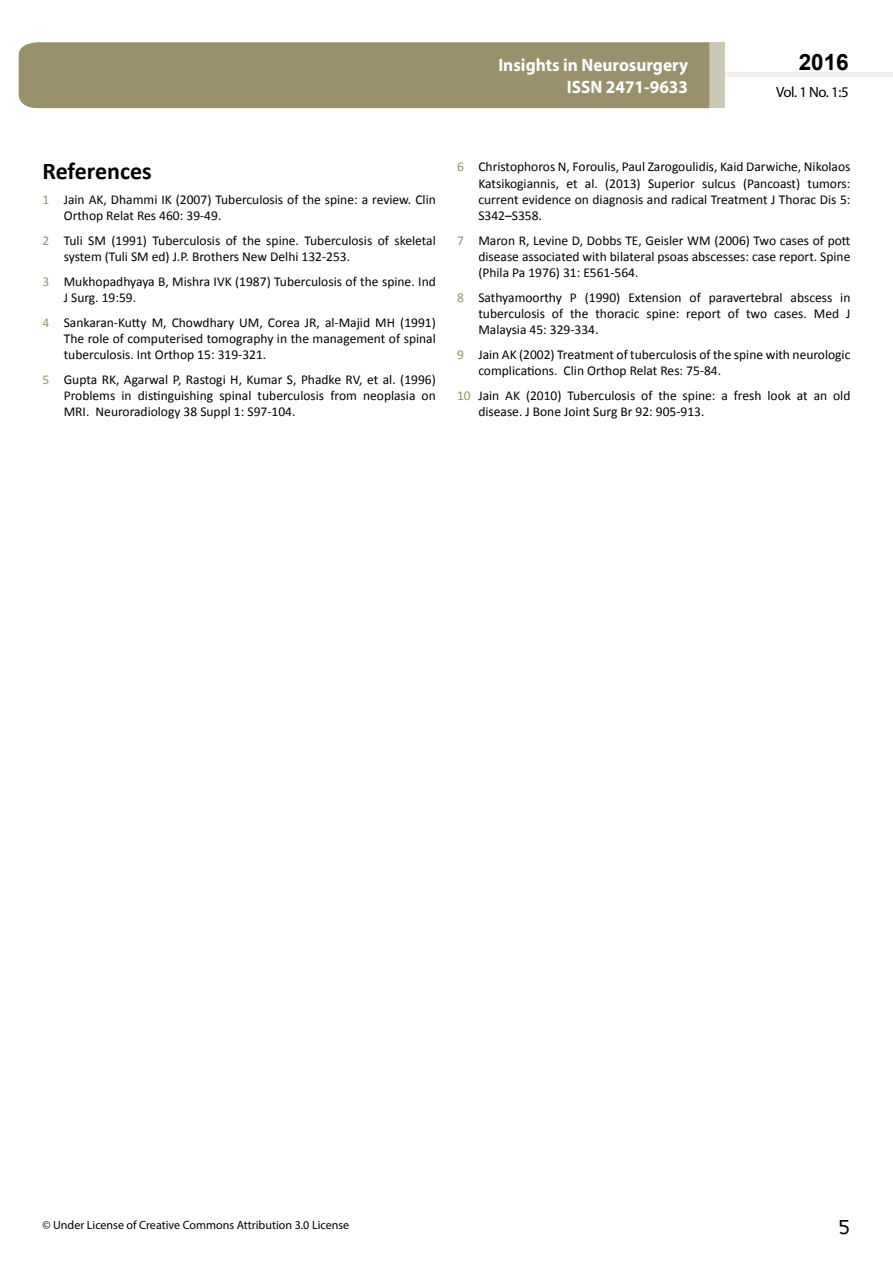
<style>
.page{position:relative;width:893px;height:1263px;background:#fff}
.page>*{position:absolute;margin:0;border:0;box-sizing:border-box;transform-origin:0 0}
.t1{font:25.5px "Tunga";color:#000}
.t2{font:700 24px "Calibri";color:#000}
.t3{font:700 22.5px "Arial";color:#000}
.t4{font:700 18px/21.6px "Myriad Pro";color:#fff;text-align:right;scale:.96 1}
.t5{font:14.85px "Myriad Pro";color:#000}
.t6{font:13.5px/16.2px "Calibri";color:#000}
.t7{font:12px "Myriad Pro";color:#000}
.s1{color:#98916c}
</style>
<div class="page">
<hr style="left:725px;top:73px;width:168px;height:4px;background:#f1efea">
<div style="left:19px;top:42px;width:690px;height:66px;background:#98916c"></div>
<div style="left:709px;top:42px;width:16px;height:66px;background:#cbc8b5"></div>
<h3 class="t4" style="left:517px;top:53px;width:198px">ARCHIVOS DE MEDICINA<br>ISSN 1698-9465</h3>
<h3 class="t3" style="left:799px;top:47px;width:52px">2016</h3>
<h3 class="t4" style="left:498px;top:54px;width:199px">Insights in Neurosurgery<br>ISSN 2471-9633</h3>
<p class="t5" style="left:776px;top:83px;width:74px">Vol. 1 No. 1:5</p>
<h2 class="t2" style="left:43px;top:156px;width:111px">References</h2>
<p class="t6" style="left:64px;top:191px;width:374px;text-indent:-21px"><span class="s1">1</span> Jain AK, Dhammi IK (2007) Tuberculosis of the spine: a review. Clin<br>Orthop Relat Res 460: 39-49.</p>
<p class="t6" style="left:64px;top:232px;width:374px;text-indent:-21px"><span class="s1">2</span> Tuli SM (1991) Tuberculosis of the spine. Tuberculosis of skeletal system (Tuli SM ed) J.P. Brothers New Delhi 132-253.</p>
<p class="t6" style="left:64px;top:273px;width:374px;text-indent:-21px"><span class="s1">3</span> Mukhopadhyaya B, Mishra IVK (1987) Tuberculosis of the spine. Ind<br>J Surg. 19:59.</p>
<p class="t6" style="left:64px;top:314px;width:374px;text-align:justify;text-indent:-21px"><span class="s1">4</span> Sankaran-Kutty M, Chowdhary UM, Corea JR, al-Majid MH (1991)<br>The role of computerised tomography in the management of spinal tuberculosis. Int Orthop 15: 319-321.</p>
<p class="t6" style="left:64px;top:371px;width:374px;text-align:justify;text-indent:-21px"><span class="s1">5</span> Gupta RK, Agarwal P, Rastogi H, Kumar S, Phadke RV, et al. (1996)<br>Problems in distinguishing spinal tuberculosis from neoplasia on MRI. Neuroradiology 38 Suppl 1: S97-104.</p>
<p class="t6" style="left:478px;top:159px;width:374px;text-align:justify;text-indent:-21px"><span class="s1">6</span> Christophoros N, Foroulis, Paul Zarogoulidis, Kaid Darwiche, Nikolaos Katsikogiannis, et al. (2013) Superior sulcus (Pancoast) tumors: current evidence on diagnosis and radical Treatment J Thorac Dis 5:<br>S342–S358.</p>
<p class="t6" style="left:478px;top:232px;width:374px;text-align:justify;text-indent:-21px"><span class="s1">7</span> Maron R, Levine D, Dobbs TE, Geisler WM (2006) Two cases of pott disease associated with bilateral psoas abscesses: case report. Spine (Phila Pa 1976) 31: E561-564.</p>
<p class="t6" style="left:478px;top:289px;width:374px;text-align:justify;text-indent:-21px"><span class="s1">8</span> Sathyamoorthy P (1990) Extension of paravertebral abscess in tuberculosis of the thoracic spine: report of two cases. Med J Malaysia 45: 329-334.</p>
<p class="t6" style="left:478px;top:346px;width:374px;text-indent:-21px"><span class="s1">9</span> Jain AK (2002) Treatment of tuberculosis of the spine with neurologic complications. Clin Orthop Relat Res: 75-84.</p>
<p class="t6" style="left:478px;top:387px;width:374px;text-indent:-21px"><span class="s1">10</span> Jain AK (2010) Tuberculosis of the spine: a fresh look at an old disease. J Bone Joint Surg Br 92: 905-913.</p>
<p class="t7" style="left:43px;top:1218px;width:308px">© Under License of Creative Commons Attribution 3.0 License</p>
<h1 class="t1" style="left:839px;top:1210px;width:13px">5</h1>
</div>
